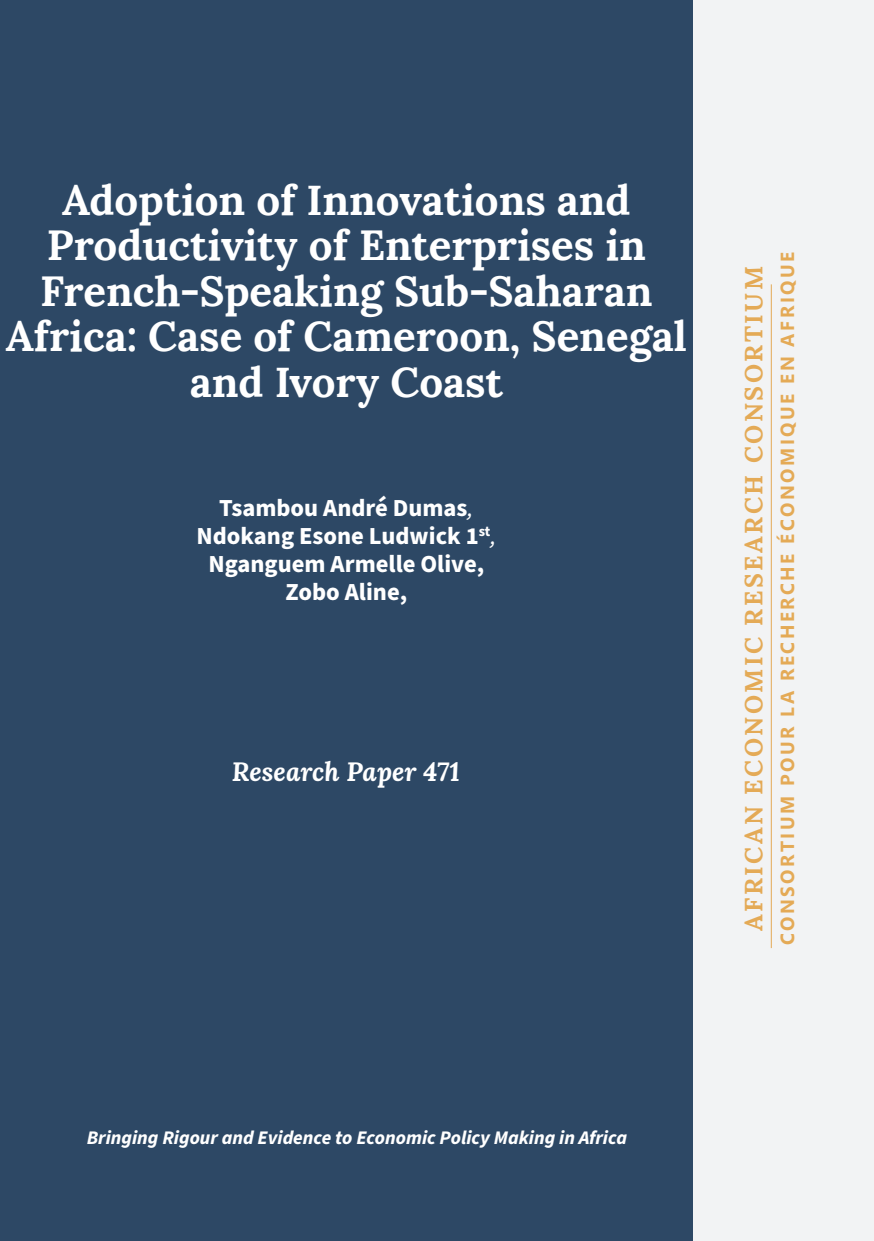
<style>
.page{position:relative;width:874px;height:1241px;background:#fff}
.page>*{position:absolute;margin:0;border:0;box-sizing:border-box;transform-origin:0 0}
.Title_Page_Header{font:700 42px/45.5px "Lora";color:#fff;text-align:center}
.Header_C{font:italic 700 26.25px "Lora";color:#fff}
.t1{font:700 24.85px "Lora";letter-spacing:.1em;color:#e4aa56}
.Author{font:700 24.5px "Source Sans Pro";color:#fff}
.Head_1{font:italic 700 19.25px "Source Sans Pro";color:#fff}
.t2{font:700 18.9px "Segoe UI";letter-spacing:.135em;color:#e4aa56}
.s1{font-weight:400;font-style:italic}
</style>
<div class="page">
<div style="left:670px;top:0;width:203px;height:1240px;background:#f2f3f4"></div>
<div style="left:0;top:0;width:692px;height:1240px;background:#2d4865"></div>
<hr style="left:770px;top:284px;width:1px;height:663px;background:#e4aa56">
<p class="Title_Page_Header" style="left:6px;top:172px;width:682px">Adoption of Innovations and<br>Productivity of Enterprises in<br>French-Speaking Sub-Saharan<br>Africa: Case of Cameroon, Senegal and Ivory Coast</p>
<p class="Author" style="left:219px;top:491px;width:256px">Tsambou André Dumas<span class="s1">,</span></p>
<p class="Author" style="left:196px;top:519px;width:301px">Ndokang Esone Ludwick 1<sup>st</sup><span class="s1">,</span></p>
<p class="Author" style="left:208px;top:547px;width:277px">Nganguem Armelle Olive,</p>
<p class="Author" style="left:285px;top:575px;width:123px">Zobo Aline,</p>
<p class="Header_C" style="left:232px;top:752px;width:229px">Research Paper 471</p>
<p class="t1" style="left:732px;top:930px;width:666px;rotate:-90deg">AFRICAN ECONOMIC RESEARCH CONSORTIUM</p>
<p class="t2" style="left:769px;top:945px;width:695px;rotate:-90deg">CONSORTIUM POUR LA RECHERCHE ÉCONOMIQUE EN AFRIQUE</p>
<p class="Head_1" style="left:87px;top:1124px;width:541px">Bringing Rigour and Evidence to Economic Policy Making in Africa</p>
</div>
